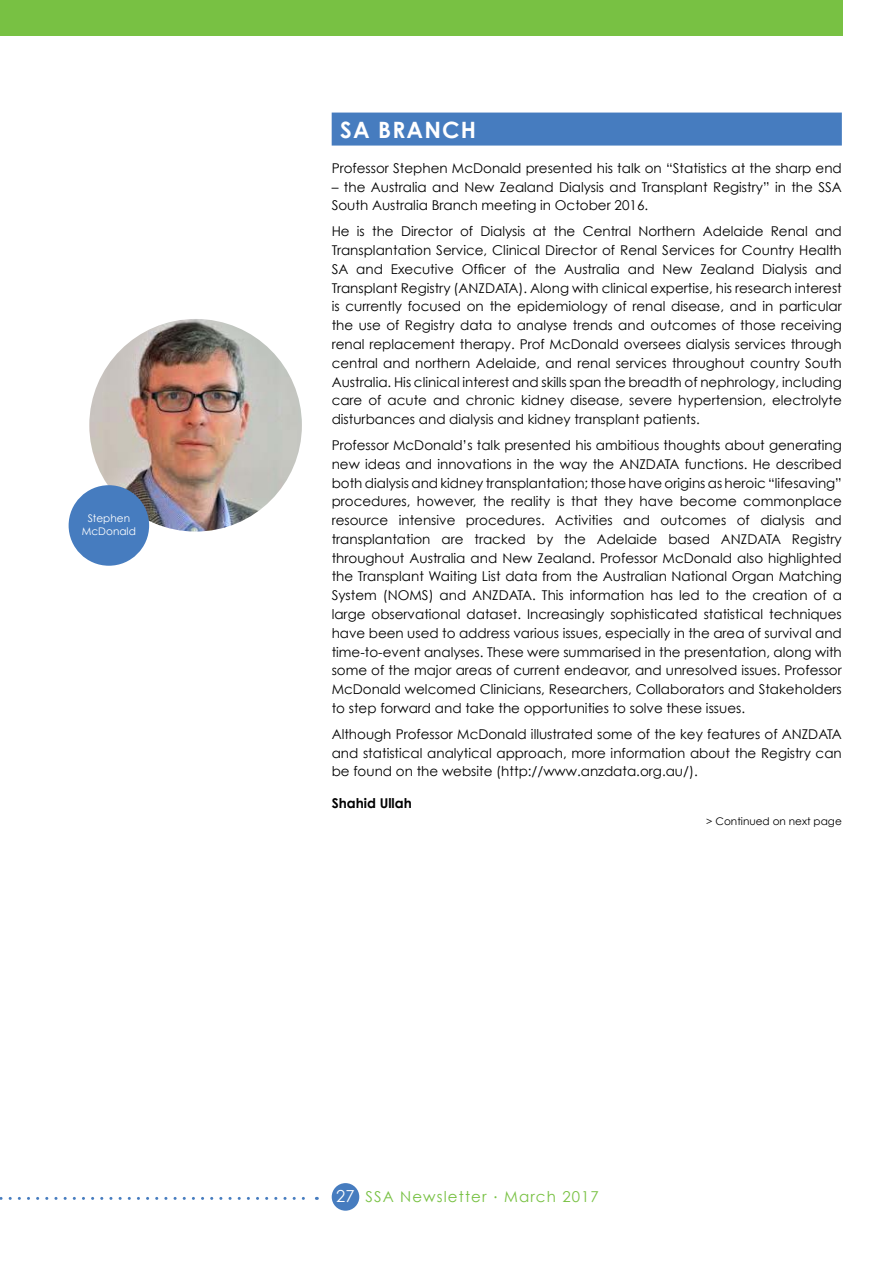
<style>
.page{position:relative;width:893px;height:1263px;background:#fff}
.page>*{position:absolute;margin:0;border:0;box-sizing:border-box;transform-origin:0 0}
.t1{font:700 22.5px "Century Gothic";letter-spacing:.05em;color:#fff}
.t2{font:15px "Century Gothic";letter-spacing:.075em;color:#78c143}
.t3{font:13.5px/18.8px "Century Gothic";color:#000;text-align:justify}
.t4{font:700 13.5px "Century Gothic";color:#000}
.t5{font:10.5px "Century Gothic";color:#000}
.t6{font:10.5px/13.5px "Century Gothic";color:#fff;text-align:center}
.s1{font-size:16.5px;color:#fff}
</style>
<div class="page">
<div style="left:332px;top:1183px;width:27px;height:28px;background:#467cbf;border-radius:50%"></div>
<div style="left:0;top:0;width:842px;height:36px;background:#78c143"></div>
<svg style="left:0;top:1197px;width:317px;height:3px"></svg>
<div style="left:332px;top:113px;width:510px;height:33px;background:#467cbf"></div>
<img style="left:89px;top:319px;width:213px;height:212px;border-radius:106px">
<div style="left:69px;top:485px;width:80px;height:81px;background:#467cbf;border-radius:50%"></div>
<p class="t6" style="left:82px;top:511px;width:56px">Stephen<br>McDonald</p>
<h1 class="t1" style="left:340px;top:116px;width:137px">SA BRANCH</h1>
<p class="t3" style="left:332px;top:158px;width:512px">Professor Stephen McDonald presented his talk on “Statistics at the sharp end</p>
<p class="t3" style="left:332px;top:177px;width:512px">– the Australia and New Zealand Dialysis and Transplant Registry” in the SSA<br>South Australia Branch meeting in October 2016.</p>
<p class="t3" style="left:332px;top:222px;width:512px">He is the Director of Dialysis at the Central Northern Adelaide Renal and Transplantation Service, Clinical Director of Renal Services for Country Health SA and Executive Officer of the Australia and New Zealand Dialysis and Transplant Registry (ANZDATA). Along with clinical expertise, his research interest is currently focused on the epidemiology of renal disease, and in particular the use of Registry data to analyse trends and outcomes of those receiving renal replacement therapy. Prof McDonald oversees dialysis services through central and northern Adelaide, and renal services throughout country South Australia. His clinical interest and skills span the breadth of nephrology, including care of acute and chronic kidney disease, severe hypertension, electrolyte disturbances and dialysis and kidney transplant patients.</p>
<p class="t3" style="left:332px;top:436px;width:512px">Professor McDonald’s talk presented his ambitious thoughts about generating new ideas and innovations in the way the ANZDATA functions. He described both dialysis and kidney transplantation; those have origins as heroic “lifesaving” procedures, however, the reality is that they have become commonplace resource intensive procedures. Activities and outcomes of dialysis and transplantation are tracked by the Adelaide based ANZDATA Registry throughout Australia and New Zealand. Professor McDonald also highlighted the Transplant Waiting List data from the Australian National Organ Matching System (NOMS) and ANZDATA. This information has led to the creation of a large observational dataset. Increasingly sophisticated statistical techniques have been used to address various issues, especially in the area of survival and time-to-event analyses. These were summarised in the presentation, along with some of the major areas of current endeavor, and unresolved issues. Professor McDonald welcomed Clinicians, Researchers, Collaborators and Stakeholders to step forward and take the opportunities to solve these issues.</p>
<p class="t3" style="left:332px;top:724px;width:512px">Although Professor McDonald illustrated some of the key features of ANZDATA and statistical analytical approach, more information about the Registry can be found on the website (http://www.anzdata.org.au/).</p>
<p class="t4" style="left:332px;top:794px;width:82px">Shahid Ullah</p>
<p class="t5" style="left:706px;top:815px;width:137px">&gt; Continued on next page</p>
<p class="t2" style="left:336px;top:1187px;width:264px"><span class="s1">27</span> SSA Newsletter <sup>.</sup> March 2017</p>
</div>
